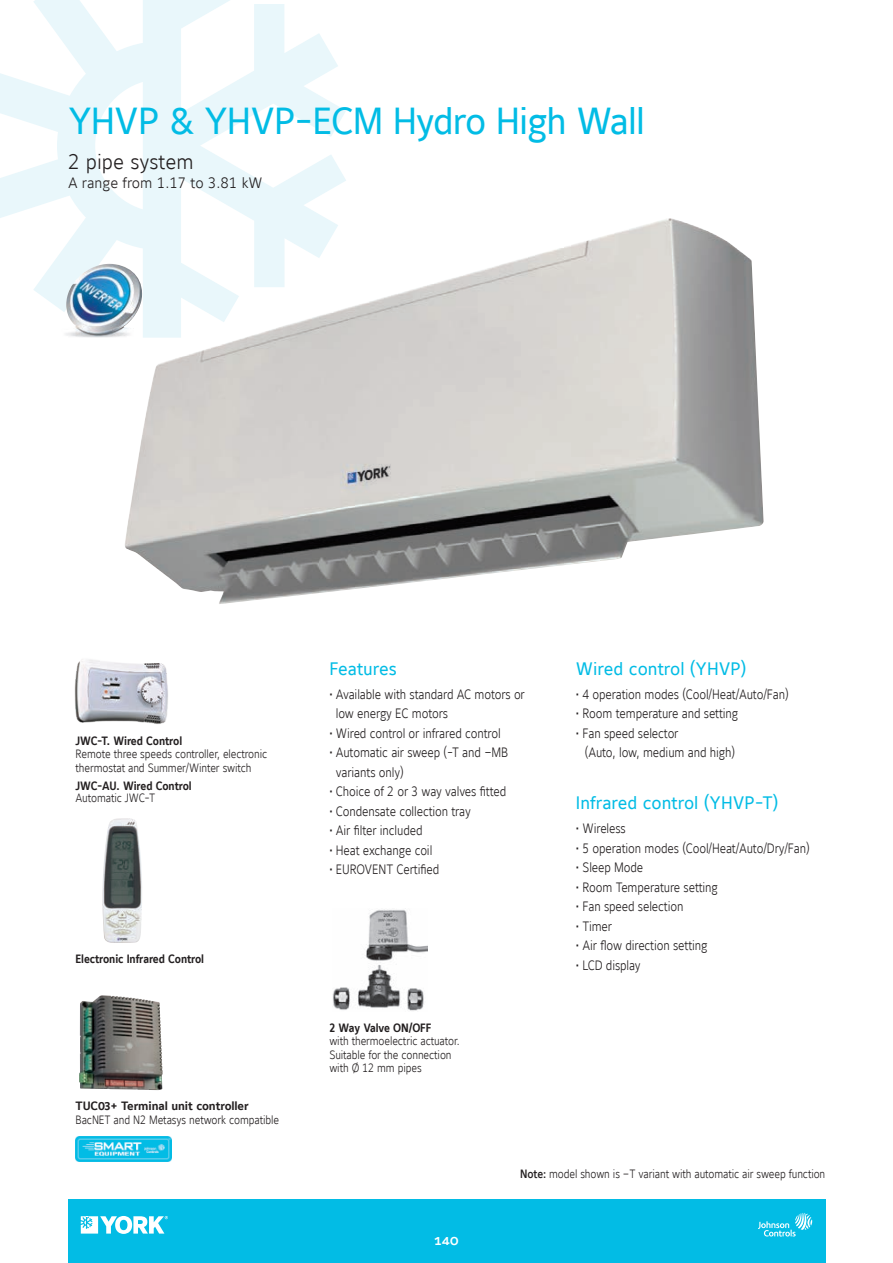
<style>
.page{position:relative;width:893px;height:1263px;background:#fff}
.page>*{position:absolute;margin:0;border:0;box-sizing:border-box;transform-origin:0 0}
.t1{font:37.5px "Maurea Regular Tf";letter-spacing:-.025em;color:#02bce5}
.t2{font:21px "Maurea Light Tf";color:#231f20}
.t3{font:18px "Maurea Regular Tf";color:#02bce5}
.t4{font:15px "Maurea Light Tf";color:#231f20}
.t5{font:15px "Maurea JCI Medium Caps";color:#fff}
.t6{font:13.5px/19.5px "Maurea Light Tf";letter-spacing:-.01em;color:#231f20;scale:.9 1}
.t7{font:12px/13.5px "Maurea Light Tf";letter-spacing:-.01em;color:#231f20;scale:.9 1}
.t8{font:12px "Maurea Bold Tf";letter-spacing:-.01em;color:#231f20;scale:.9 1}
.t9{font:12px "Maurea Bold Lf";letter-spacing:-.01em;color:#231f20;scale:.9 1}
.t10{font:12px "Maurea Bold Lf";letter-spacing:-.01em;color:#231f20}
.s1{font-family:"Maurea Medium Tf"}
</style>
<div class="page">
<div style="left:68px;top:1199px;width:757px;height:64px;background:#02bce5"></div>
<svg style="left:758px;top:1213px;width:54px;height:23px"></svg>
<svg style="left:81px;top:1216px;width:87px;height:18px"></svg>
<svg style="left:0;top:0;width:346px;height:310px;fill:#e9f7fb"></svg>
<img style="left:332px;top:909px;width:95px;height:102px">
<img style="left:125px;top:218px;width:639px;height:386px">
<img style="left:79px;top:995px;width:84px;height:95px">
<img style="left:62px;top:264px;width:80px;height:74px">
<img style="left:102px;top:818px;width:40px;height:125px">
<img style="left:74px;top:659px;width:94px;height:65px">
<img style="left:75px;top:1136px;width:97px;height:26px">
<h1 class="t1" style="left:68px;top:100px;width:578px">YHVP &amp; YHVP-ECM Hydro High Wall</h1>
<h2 class="t2" style="left:68px;top:150px;width:127px">2 pipe system</h2>
<p class="t4" style="left:68px;top:174px;width:196px">A range from 1.17 to 3.81 kW</p>
<p class="t9" style="left:76px;top:734px;width:120px">JWC-T. Wired Control</p>
<p class="t7" style="left:76px;top:748px;width:215px">Remote three speeds controller, electronic thermostat and Summer/Winter switch</p>
<p class="t9" style="left:76px;top:779px;width:131px">JWC-AU. Wired Control</p>
<p class="t7" style="left:76px;top:791px;width:90px">Automatic JWC-T</p>
<p class="t8" style="left:76px;top:952px;width:144px">Electronic Infrared Control</p>
<p class="t10" style="left:76px;top:1099px;width:175px">TUC03+ Terminal unit controller</p>
<p class="t7" style="left:76px;top:1113px;width:228px">BacNET and N2 Metasys network compatible</p>
<h3 class="t3" style="left:329px;top:659px;width:69px">Features</h3>
<p class="t6" style="left:336px;top:684px;width:211px;text-indent:-7px">• Available with standard AC motors or low energy EC motors</p>
<p class="t6" style="left:329px;top:723px;width:192px">• Wired control or infrared control</p>
<p class="t6" style="left:336px;top:743px;width:193px;text-indent:-7px">• Automatic air sweep (-T and –MB variants only)</p>
<p class="t6" style="left:329px;top:782px;width:198px">• Choice of 2 or 3 way valves fitted</p>
<p class="t6" style="left:329px;top:801px;width:159px">• Condensate collection tray</p>
<p class="t6" style="left:329px;top:821px;width:105px">• Air filter included</p>
<p class="t6" style="left:329px;top:840px;width:116px">• Heat exchange coil</p>
<p class="t6" style="left:329px;top:860px;width:124px">• EUROVENT Certified</p>
<p class="t8" style="left:329px;top:1021px;width:115px">2 Way Valve ON/OFF</p>
<p class="t7" style="left:329px;top:1034px;width:147px">with thermoelectric actuator.<br>Suitable for the connection with Ø 12 mm pipes</p>
<h3 class="t3" style="left:576px;top:659px;width:172px">Wired control (YHVP)</h3>
<p class="t6" style="left:576px;top:684px;width:238px">• 4 operation modes (Cool/Heat/Auto/Fan)</p>
<p class="t6" style="left:576px;top:704px;width:182px">• Room temperature and setting</p>
<p class="t6" style="left:585px;top:723px;width:168px;text-indent:-9px">• Fan speed selector<br>(Auto, low, medium and high)</p>
<h3 class="t3" style="left:576px;top:793px;width:204px">Infrared control (YHVP-T)</h3>
<p class="t6" style="left:576px;top:819px;width:57px">• Wireless</p>
<p class="t6" style="left:576px;top:838px;width:261px">• 5 operation modes (Cool/Heat/Auto/Dry/Fan)</p>
<p class="t6" style="left:576px;top:858px;width:76px">• Sleep Mode</p>
<p class="t6" style="left:576px;top:877px;width:159px">• Room Temperature setting</p>
<p class="t6" style="left:576px;top:897px;width:121px">• Fan speed selection</p>
<p class="t6" style="left:576px;top:916px;width:42px">• Timer</p>
<p class="t6" style="left:576px;top:936px;width:148px">• Air flow direction setting</p>
<p class="t6" style="left:576px;top:955px;width:73px">• LCD display</p>
<p class="t5" style="left:434px;top:1233px;width:26px">140</p>
<p class="t7" style="left:520px;top:1167px;width:341px"><span class="s1">Note:</span> model shown is –T variant with automatic air sweep function</p>
</div>
